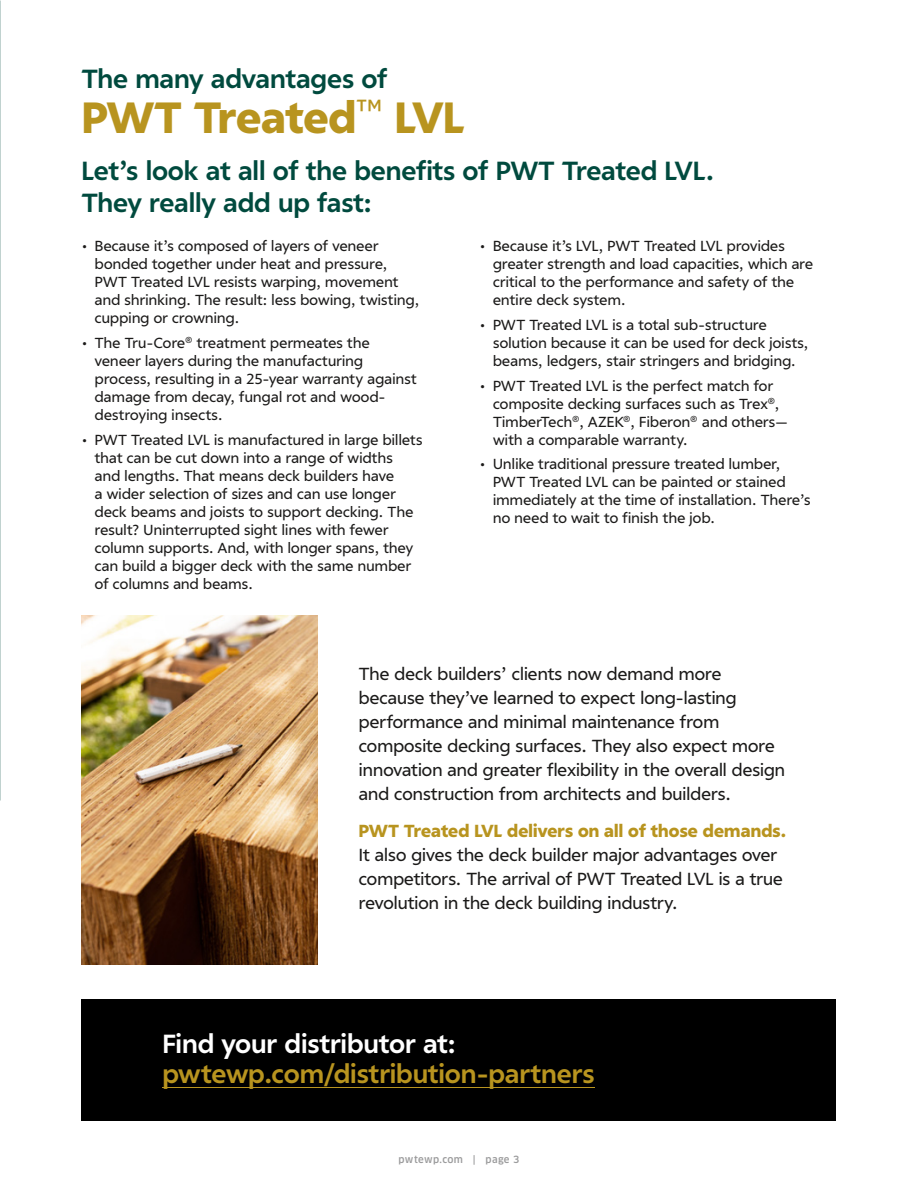
<style>
.page{position:relative;width:918px;height:1188px;background:#fff}
.page>*{position:absolute;margin:0;border:0;box-sizing:border-box;transform-origin:0 0}
.Head{font:800 45px "Ricardo";letter-spacing:-.04em;color:#b8941f}
.Head-Sub{font:700 27px/32.4px "Ricardo";letter-spacing:-.03em;color:#004a3e}
.Head-Sub-2{font:700 27px/30px "Ricardo";letter-spacing:-.03em;color:#b8941f}
.Head-Sub-3{font:500 18px/24px "Ricardo";letter-spacing:-.035em;color:#1b1a19}
.t1{font:500 15px/18px "Ricardo";letter-spacing:-.025em;color:#1b1a19}
.t2{font:500 9.75px "Clan OT";letter-spacing:.035em;color:#9b9b9c}
.s1{font-weight:800;color:#b8941f}
.s2{color:#fff}
</style>
<div class="page">
<div style="left:81px;top:999px;width:755px;height:121px;background:#000"></div>
<hr style="left:162px;top:1087px;width:433px;height:1px;background:#b8941f">
<img style="left:81px;top:616px;width:237px;height:348px">
<p class="Head-Sub" style="left:81px;top:63px;width:308px">The many advantages of</p>
<p class="Head" style="left:81px;top:90px;width:386px">PWT Treated<sup>™</sup> LVL</p>
<p class="Head-Sub" style="left:81px;top:155px;width:635px">Let’s look at all of the benefits of PWT Treated LVL.<br>They really add up fast:</p>
<p class="t1" style="left:94px;top:237px;width:327px;text-indent:-14px">• Because it’s composed of layers of veneer bonded together under heat and pressure, PWT Treated LVL resists warping, movement and shrinking. The result: less bowing, twisting, cupping or crowning.</p>
<p class="t1" style="left:94px;top:334px;width:324px;text-indent:-14px">• The Tru-Core<sup>®</sup> treatment permeates the veneer layers during the manufacturing process, resulting in a 25-year warranty against damage from decay, fungal rot and wood&shy;destroying insects.</p>
<p class="t1" style="left:94px;top:431px;width:330px;text-indent:-14px">• PWT Treated LVL is manufactured in large billets that can be cut down into a range of widths and lengths. That means deck builders have<br>a wider selection of sizes and can use longer deck beams and joists to support decking. The result? Uninterrupted sight lines with fewer column supports. And, with longer spans, they can build a bigger deck with the same number of columns and beams.</p>
<p class="t1" style="left:493px;top:237px;width:322px;text-indent:-14px">• Because it’s LVL, PWT Treated LVL provides greater strength and load capacities, which are critical to the performance and safety of the entire deck system.</p>
<p class="t1" style="left:493px;top:316px;width:318px;text-indent:-14px">• PWT Treated LVL is a total sub-structure solution because it can be used for deck joists, beams, ledgers, stair stringers and bridging.</p>
<p class="t1" style="left:493px;top:377px;width:297px;text-indent:-14px">• PWT Treated LVL is the perfect match for composite decking surfaces such as Trex<sup>®</sup>, TimberTech<sup>®</sup>, AZEK<sup>®</sup>, Fiberon<sup>®</sup> and others— with a comparable warranty.</p>
<p class="t1" style="left:493px;top:455px;width:320px;text-indent:-14px">• Unlike traditional pressure treated lumber, PWT Treated LVL can be painted or stained immediately at the time of installation. There’s no need to wait to finish the job.</p>
<p class="Head-Sub-3" style="left:359px;top:662px;width:428px">The deck builders’ clients now demand more because they’ve learned to expect long-lasting performance and minimal maintenance from composite decking surfaces. They also expect more innovation and greater flexibility in the overall design and construction from architects and builders.</p>
<p class="Head-Sub-3" style="left:359px;top:819px;width:429px"><span class="s1">PWT Treated LVL delivers on all of those demands.<br></span>It also gives the deck builder major advantages over competitors. The arrival of PWT Treated LVL is a true revolution in the deck building industry.</p>
<p class="Head-Sub-2" style="left:162px;top:1030px;width:434px"><span class="s2">Find your distributor at: </span>pwtewp.com/distribution-partners</p>
<p class="t2" style="left:399px;top:1154px;width:122px">pwtewp.com | page 3</p>
</div>
